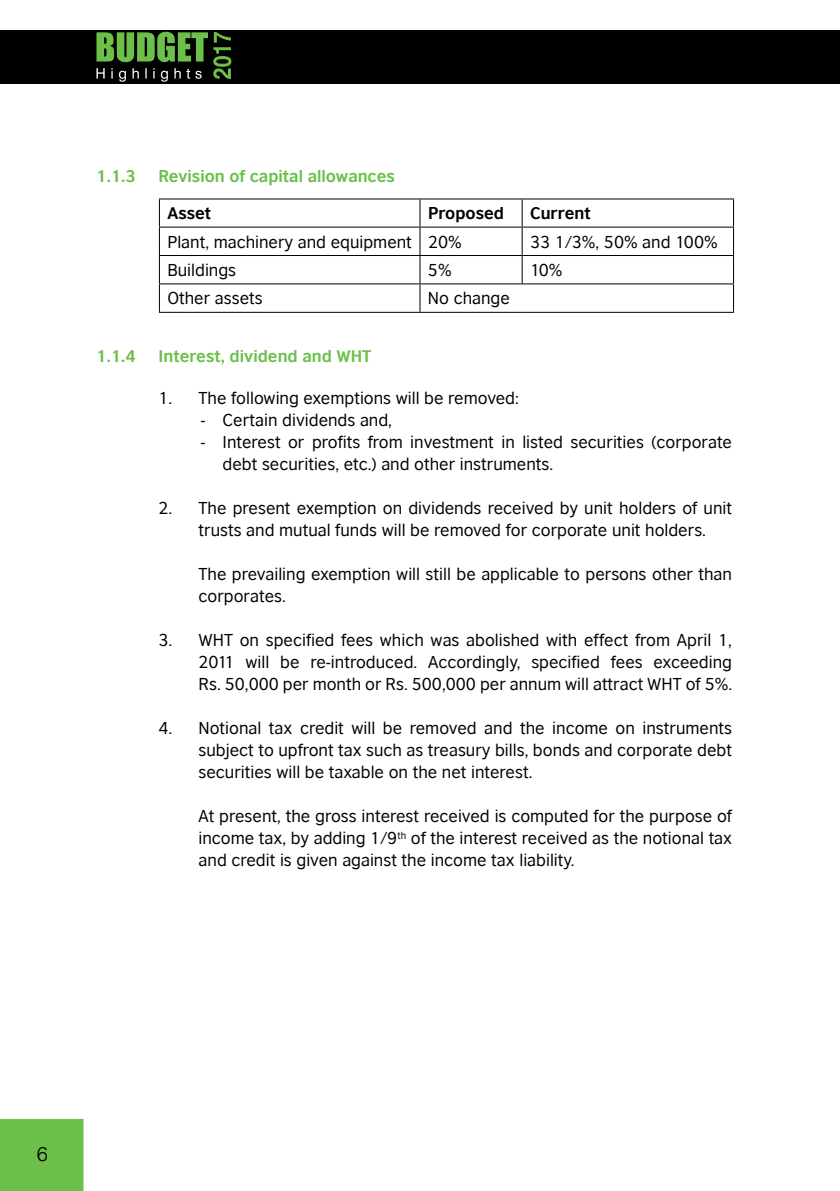
<style>
.page{position:relative;width:840px;height:1191px;background:#fff}
.page>*{position:absolute;margin:0;border:0;box-sizing:border-box;transform-origin:0 0}
.t1{font:20px "Switzerland Light Plain";color:#000}
.t2{font:16.4px/22px "British Council Sans";color:#000}
.t3{font:700 16px "British Council Sans";color:#6cc04a}
.t4{font:700 16px "British Council Sans";color:#000}
</style>
<div class="page">
<div style="left:0;top:1119px;width:83px;height:72px;background:#6cc04a"></div>
<div style="left:0;top:31px;width:839px;height:53px;background:#000"></div>
<svg style="left:96px;top:32px;width:135px;height:50px"></svg>
<hr style="left:159px;top:198px;width:261px;height:1px;background:#000">
<hr style="left:420px;top:198px;width:102px;height:1px;background:#000">
<hr style="left:522px;top:198px;width:211px;height:1px;background:#000">
<hr style="left:159px;top:227px;width:261px;height:1px;background:#000">
<hr style="left:420px;top:227px;width:102px;height:1px;background:#000">
<hr style="left:522px;top:227px;width:211px;height:1px;background:#000">
<hr style="left:159px;top:255px;width:261px;height:1px;background:#000">
<hr style="left:420px;top:255px;width:102px;height:1px;background:#000">
<hr style="left:522px;top:255px;width:211px;height:1px;background:#000">
<svg style="left:521px;top:199px;width:1px;height:84px"></svg>
<hr style="left:159px;top:283px;width:261px;height:1px;background:#000">
<svg style="left:159px;top:199px;width:1px;height:113px"></svg>
<hr style="left:420px;top:283px;width:102px;height:1px;background:#000">
<svg style="left:419px;top:199px;width:1px;height:113px"></svg>
<hr style="left:522px;top:283px;width:211px;height:1px;background:#000">
<hr style="left:159px;top:312px;width:261px;height:1px;background:#000">
<hr style="left:420px;top:312px;width:102px;height:1px;background:#000">
<hr style="left:522px;top:312px;width:211px;height:1px;background:#000">
<p class="t3" style="left:96px;top:166px;width:41px">1.1.3</p>
<p class="t3" style="left:158px;top:166px;width:238px">Revision of capital allowances</p>
<p class="t4" style="left:167px;top:203px;width:45px">Asset</p>
<p class="t4" style="left:428px;top:203px;width:77px">Proposed</p>
<p class="t4" style="left:530px;top:203px;width:62px">Current</p>
<p class="t2" style="left:167px;top:230px;width:296px">Plant, machinery and equipment 20%</p>
<p class="t2" style="left:530px;top:230px;width:189px">33 1/3%, 50% and 100%</p>
<p class="t2" style="left:167px;top:258px;width:70px">Buildings</p>
<p class="t2" style="left:428px;top:258px;width:25px">5%</p>
<p class="t2" style="left:530px;top:258px;width:34px">10%</p>
<p class="t2" style="left:167px;top:287px;width:97px">Other assets</p>
<p class="t2" style="left:427px;top:287px;width:83px">No change</p>
<p class="t3" style="left:96px;top:346px;width:41px">1.1.4</p>
<p class="t3" style="left:158px;top:346px;width:214px">Interest, dividend and WHT</p>
<p class="t2" style="left:158px;top:387px;width:361px">1. The following exemptions will be removed:</p>
<p class="t2" style="left:200px;top:409px;width:193px">- Certain dividends and,</p>
<p class="t2" style="left:222px;top:431px;width:510px;text-indent:-22px">- Interest or profits from investment in listed securities (corporate debt securities, etc.) and other instruments.</p>
<p class="t2" style="left:198px;top:497px;width:535px;text-indent:-40px">2. The present exemption on dividends received by unit holders of unit trusts and mutual funds will be removed for corporate unit holders.</p>
<p class="t2" style="left:198px;top:563px;width:534px">The prevailing exemption will still be applicable to persons other than corporates.</p>
<p class="t2" style="left:198px;top:629px;width:535px;text-align:justify;text-indent:-40px">3. WHT on specified fees which was abolished with effect from April 1, 2011 will be re-introduced. Accordingly, specified fees exceeding Rs. 50,000 per month or Rs. 500,000 per annum will attract WHT of 5%.</p>
<p class="t2" style="left:198px;top:717px;width:534px;text-align:justify;text-indent:-40px">4. Notional tax credit will be removed and the income on instruments subject to upfront tax such as treasury bills, bonds and corporate debt securities will be taxable on the net interest.</p>
<p class="t2" style="left:198px;top:805px;width:535px;text-align:justify">At present, the gross interest received is computed for the purpose of income tax, by adding 1/9<sup>th</sup> of the interest received as the notional tax and credit is given against the income tax liability.</p>
<p class="t1" style="left:37px;top:1141px;width:13px">6</p>
</div>
